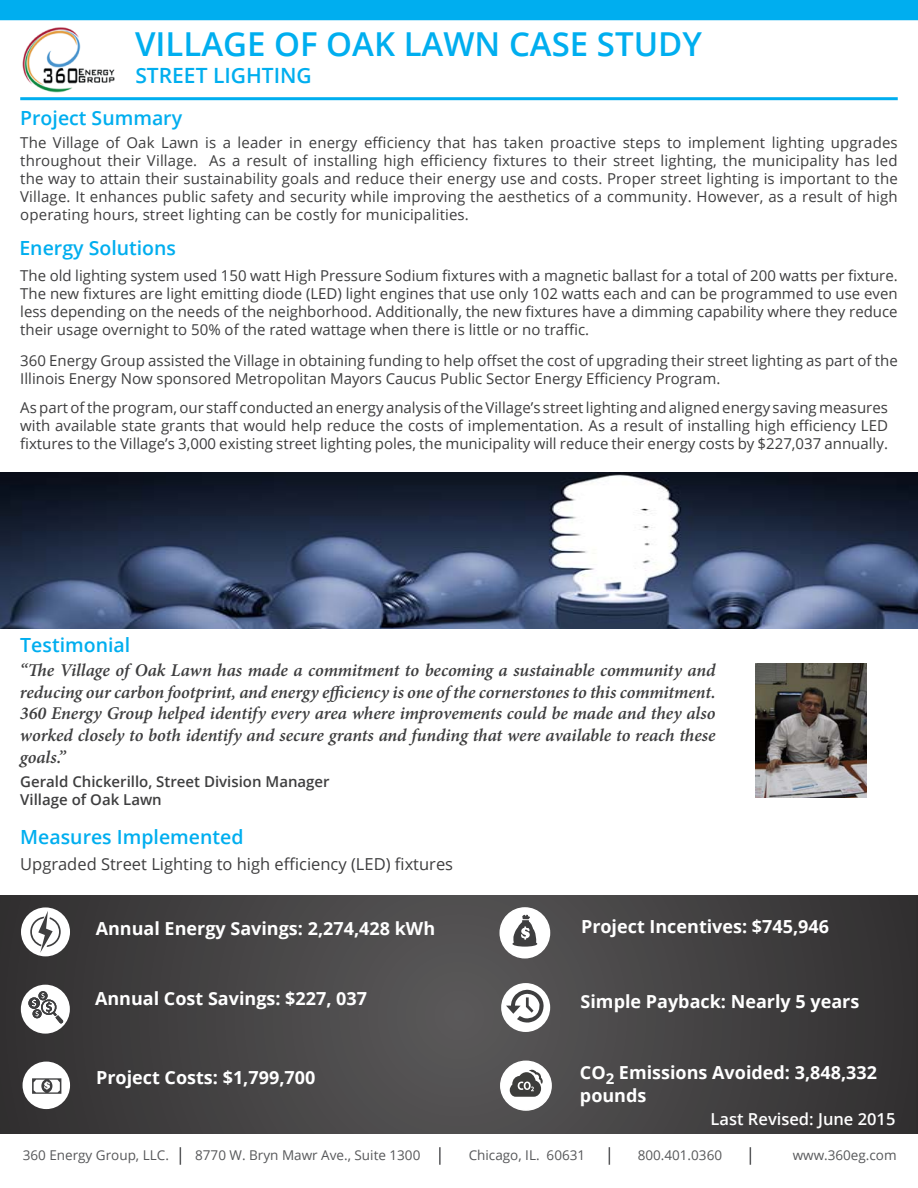
<style>
.page{position:relative;width:918px;height:1188px;background:#fff}
.page>*{position:absolute;margin:0;border:0;box-sizing:border-box;transform-origin:0 0}
.H1BLUE{font:600 33px "Open Sans";color:#00aeef}
.column_1{font:600 21px "Open Sans";color:#00aeef}
.squares_services{font:600 19.5px "Open Sans";color:#00aeef}
.quote{font:italic 600 18px/21.6px "Minion Pro";letter-spacing:-.005em;color:#3e3e3f;text-align:justify}
.tabletext{font:700 18px/22.5px "Open Sans";color:#fff}
.column_1-2{font:16.5px "Open Sans";color:#3e3e3f}
.ST_1{font:600 16.5px "Open Sans";color:#fff}
.column_1-3{font:15px/18px "Open Sans";color:#3e3e3f;text-align:justify}
.quote-2{font:600 15px/18px "Open Sans";color:#3e3e3f}
.t1{font:13.5px "Open Sans";color:#57585a}
</style>
<div class="page">
<img style="left:0;top:896px;width:915px;height:238px">
<img style="left:0;top:473px;width:918px;height:156px">
<img style="left:22px;top:27px;width:93px;height:65px">
<img style="left:756px;top:663px;width:111px;height:134px">
<hr style="left:20px;top:97px;width:878px;height:3px;background:#00aeef">
<div style="left:0;top:0;width:918px;height:20px;background:#00aeef"></div>
<svg style="left:180px;top:1147px;width:1px;height:18px"></svg>
<svg style="left:439px;top:1147px;width:2px;height:18px"></svg>
<svg style="left:609px;top:1147px;width:1px;height:18px"></svg>
<svg style="left:750px;top:1147px;width:1px;height:18px"></svg>
<div style="left:22px;top:909px;width:47px;height:46px;background:#fff;border-radius:50%"></div>
<div style="left:21px;top:907px;width:49px;height:49px;border:2px solid #fff;border-radius:50%"></div>
<svg style="left:30px;top:911px;width:31px;height:42px"></svg>
<div style="left:22px;top:986px;width:47px;height:47px;background:#fff;border-radius:50%"></div>
<div style="left:21px;top:985px;width:49px;height:49px;border:2px solid #fff;border-radius:50%"></div>
<svg style="left:28px;top:991px;width:35px;height:33px"></svg>
<div style="left:502px;top:984px;width:47px;height:47px;background:#fff;border-radius:50%"></div>
<div style="left:501px;top:983px;width:49px;height:49px;border:2px solid #fff;border-radius:50%"></div>
<svg style="left:506px;top:989px;width:38px;height:34px"></svg>
<div style="left:24px;top:1063px;width:45px;height:45px;background:#fff;border-radius:50%"></div>
<div style="left:23px;top:1062px;width:47px;height:47px;border:2px solid #fff;border-radius:50%"></div>
<svg style="left:32px;top:1078px;width:29px;height:16px"></svg>
<div style="left:500px;top:908px;width:50px;height:50px;background:#fff;border-radius:50%"></div>
<div style="left:500px;top:907px;width:50px;height:51px;border:2px solid #fff;border-radius:50%"></div>
<svg style="left:512px;top:914px;width:25px;height:33px"></svg>
<div style="left:501px;top:1061px;width:50px;height:49px;background:#fff;border-radius:50%"></div>
<div style="left:500px;top:1061px;width:52px;height:50px;border:2px solid #fff;border-radius:50%"></div>
<svg style="left:510px;top:1070px;width:33px;height:27px"></svg>
<p class="H1BLUE" style="left:135px;top:22px;width:568px">VILLAGE OF OAK LAWN CASE STUDY</p>
<p class="column_1" style="left:135px;top:61px;width:178px">STREET LIGHTING</p>
<p class="squares_services" style="left:20px;top:105px;width:163px">Project Summary</p>
<p class="column_1-3" style="left:20px;top:133px;width:879px">The Village of Oak Lawn is a leader in energy efficiency that has taken proactive steps to implement lighting upgrades throughout their Village. As a result of installing high efficiency fixtures to their street lighting, the municipality has led the way to attain their sustainability goals and reduce their energy use and costs. Proper street lighting is important to the Village. It enhances public safety and security while improving the aesthetics of a community. However, as a result of high operating hours, street lighting can be costly for municipalities.</p>
<p class="squares_services" style="left:19px;top:234px;width:158px">Energy Solutions</p>
<p class="column_1-3" style="left:20px;top:267px;width:879px">The old lighting system used 150 watt High Pressure Sodium fixtures with a magnetic ballast for a total of 200 watts per fixture.<br>The new fixtures are light emitting diode (LED) light engines that use only 102 watts each and can be programmed to use even less depending on the needs of the neighborhood. Additionally, the new fixtures have a dimming capability where they reduce their usage overnight to 50% of the rated wattage when there is little or no traffic.</p>
<p class="column_1-3" style="left:20px;top:351px;width:879px">360 Energy Group assisted the Village in obtaining funding to help offset the cost of upgrading their street lighting as part of the<br>Illinois Energy Now sponsored Metropolitan Mayors Caucus Public Sector Energy Efficiency Program.</p>
<p class="column_1-3" style="left:20px;top:398px;width:869px">As part of the program, our staff conducted an energy analysis of the Village’s street lighting and aligned energy saving measures with available state grants that would help reduce the costs of implementation. As a result of installing high efficiency LED fixtures to the Village’s 3,000 existing street lighting poles, the municipality will reduce their energy costs by $227,037 annually.</p>
<p class="squares_services" style="left:20px;top:632px;width:111px">Testimonial</p>
<p class="quote" style="left:20px;top:659px;width:697px">“The Village of Oak Lawn has made a commitment to becoming a sustainable community and reducing our carbon footprint, and energy efficiency is one of the cornerstones to this commitment.<br>360 Energy Group helped identify every area where improvements could be made and they also worked closely to both identify and secure grants and funding that were available to reach these goals.”</p>
<p class="quote-2" style="left:20px;top:772px;width:311px">Gerald Chickerillo, Street Division Manager<br>Village of Oak Lawn</p>
<p class="squares_services" style="left:20px;top:823px;width:225px">Measures Implemented</p>
<p class="column_1-2" style="left:20px;top:853px;width:434px">Upgraded Street Lighting to high efficiency (LED) fixtures</p>
<p class="tabletext" style="left:96px;top:916px;width:341px">Annual Energy Savings: 2,274,428 kWh</p>
<p class="tabletext" style="left:581px;top:915px;width:250px">Project Incentives: $745,946</p>
<p class="tabletext" style="left:95px;top:987px;width:274px">Annual Cost Savings: $227, 037</p>
<p class="tabletext" style="left:96px;top:1066px;width:221px">Project Costs: $1,799,700</p>
<p class="tabletext" style="left:581px;top:989px;width:280px">Simple Payback: Nearly 5 years</p>
<p class="tabletext" style="left:580px;top:1061px;width:299px">CO<sub>2</sub> Emissions Avoided: 3,848,332 pounds</p>
<p class="ST_1" style="left:711px;top:1108px;width:186px">Last Revised: June 2015</p>
<p class="t1" style="left:23px;top:1146px;width:148px">360 Energy Group, LLC.</p>
<p class="t1" style="left:195px;top:1146px;width:227px">8770 W. Bryn Mawr Ave., Suite 1300</p>
<p class="t1" style="left:469px;top:1146px;width:118px">Chicago, IL. 60631</p>
<p class="t1" style="left:638px;top:1146px;width:86px">800.401.0360</p>
<p class="t1" style="left:793px;top:1146px;width:105px">www.360eg.com</p>
</div>
